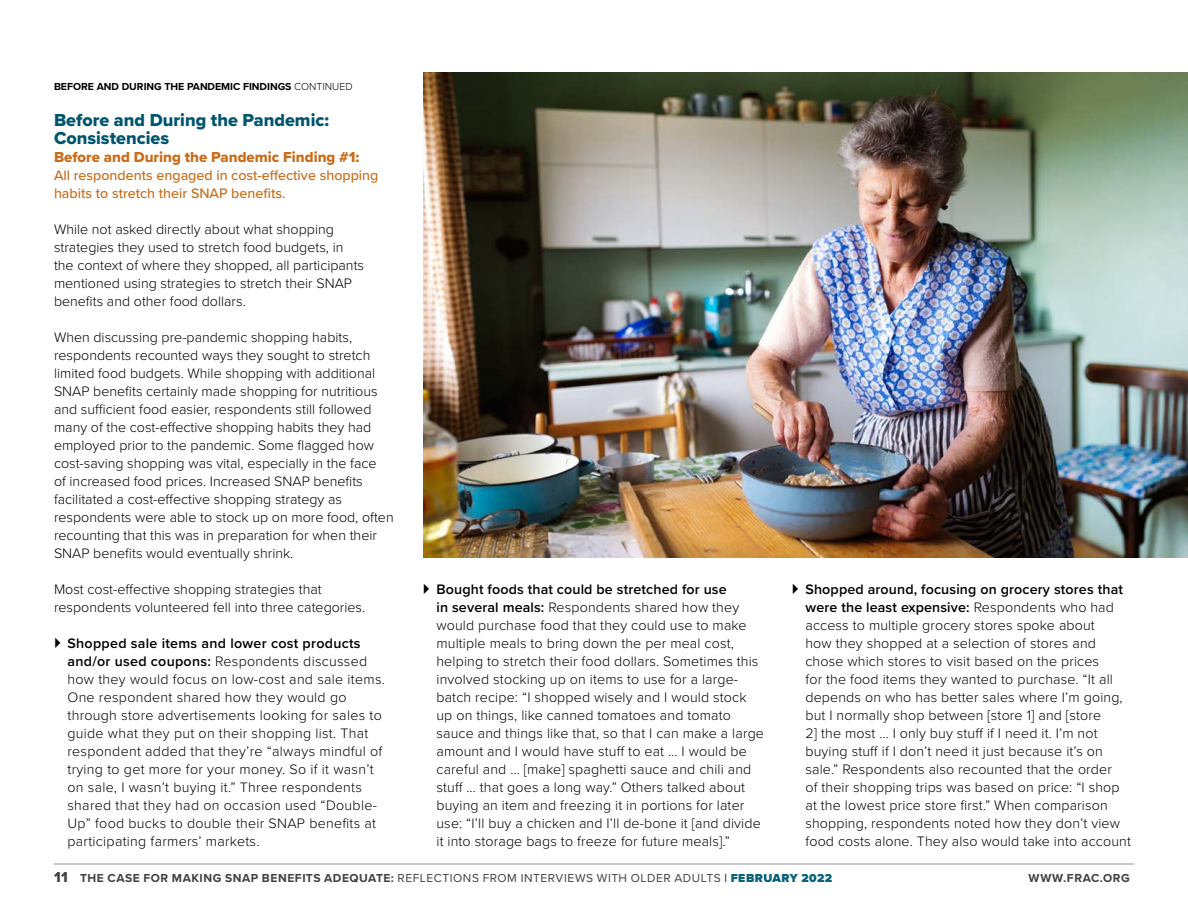
<style>
.page{position:relative;width:1188px;height:918px;background:#fff}
.page>*{position:absolute;margin:0;border:0;box-sizing:border-box;transform-origin:0 0}
.t1{font:18px/18px "Proxima Nova Extrabld";color:#00556e}
.t2{font:15px "Proxima Nova Extrabld";color:#ca6c18}
.t3{font:300 14.25px/18px "Proxima Nova";letter-spacing:.01em;color:#000}
.t4{font:500 14.25px/18px "Proxima Nova";color:#ca6c18}
.t5{font:12px "Proxima Nova";letter-spacing:.045em;color:#414042}
.t6{font:700 12px "Proxima Nova";letter-spacing:.045em;color:#414042}
.t7{font:700 10.5px "Proxima Nova";color:#000}
.s1{font-weight:300}
.s2{font-weight:600}
.s3{font-family:"Proxima Nova Extrabld";font-size:15px}
.s4{font-weight:700}
.s5{font-weight:900;color:#08627b}
</style>
<div class="page">
<hr style="left:54px;top:864px;width:1080px;height:1px;background:#939598">
<img style="left:423px;top:72px;width:765px;height:486px">
<p class="t7" style="left:54px;top:79px;width:300px">BEFORE AND DURING THE PANDEMIC FINDINGS <span class="s1">CONTINUED</span></p>
<p class="t1" style="left:54px;top:111px;width:277px">Before and During the Pandemic:<br>Consistencies</p>
<p class="t2" style="left:54px;top:146px;width:307px">Before and During the Pandemic Finding #1:</p>
<p class="t4" style="left:54px;top:166px;width:326px">All respondents engaged in cost-effective shopping habits to stretch their SNAP benefits.</p>
<p class="t3" style="left:54px;top:219px;width:312px">While not asked directly about what shopping strategies they used to stretch food budgets, in the context of where they shopped, all participants mentioned using strategies to stretch their SNAP benefits and other food dollars.</p>
<p class="t3" style="left:54px;top:327px;width:341px">When discussing pre-pandemic shopping habits, respondents recounted ways they sought to stretch limited food budgets. While shopping with additional SNAP benefits certainly made shopping for nutritious and sufficient food easier, respondents still followed many of the cost-effective shopping habits they had employed prior to the pandemic. Some flagged how cost-saving shopping was vital, especially in the face<br>of increased food prices. Increased SNAP benefits facilitated a cost-effective shopping strategy as respondents were able to stock up on more food, often recounting that this was in preparation for when their SNAP benefits would eventually shrink.</p>
<p class="t3" style="left:54px;top:579px;width:313px">Most cost-effective shopping strategies that respondents volunteered fell into three categories.</p>
<p class="t3" style="left:67px;top:633px;width:319px"><span class="s2">Shopped sale items and lower cost products and/or used coupons:</span> Respondents discussed how they would focus on low-cost and sale items.<br>One respondent shared how they would go through store advertisements looking for sales to guide what they put on their shopping list. That respondent added that they’re “always mindful of trying to get more for your money. So if it wasn’t on sale, I wasn’t buying it.” Three respondents shared that they had on occasion used “Double-Up” food bucks to double their SNAP benefits at participating farmers’ markets.</p>
<p class="t3" style="left:436px;top:579px;width:329px"><span class="s2">Bought foods that could be stretched for use<br>in several meals:</span> Respondents shared how they would purchase food that they could use to make multiple meals to bring down the per meal cost, helping to stretch their food dollars. Sometimes this involved stocking up on items to use for a large&shy;batch recipe: “I shopped wisely and I would stock up on things, like canned tomatoes and tomato sauce and things like that, so that I can make a large amount and I would have stuff to eat … I would be careful and … [make] spaghetti sauce and chili and stuff … that goes a long way.” Others talked about buying an item and freezing it in portions for later use: “I’ll buy a chicken and I’ll de-bone it [and divide it into storage bags to freeze for future meals].”</p>
<p class="t3" style="left:805px;top:579px;width:327px"><span class="s2">Shopped around, focusing on grocery stores that were the least expensive:</span> Respondents who had access to multiple grocery stores spoke about<br>how they shopped at a selection of stores and chose which stores to visit based on the prices<br>for the food items they wanted to purchase. “It all depends on who has better sales where I’m going, but I normally shop between [store 1] and [store<br>2] the most … I only buy stuff if I need it. I’m not buying stuff if I don’t need it just because it’s on sale.” Respondents also recounted that the order<br>of their shopping trips was based on price: “I shop at the lowest price store first.” When comparison shopping, respondents noted how they don’t view food costs alone. They also would take into account</p>
<p class="t5" style="left:54px;top:869px;width:780px"><span class="s3">11</span> <span class="s4">THE CASE FOR MAKING SNAP BENEFITS ADEQUATE:</span> REFLECTIONS FROM INTERVIEWS WITH OLDER ADULTS <span class="s4">|</span> <span class="s5">FEBRUARY 2022</span></p>
<p class="t6" style="left:1028px;top:869px;width:103px">WWW.FRAC.ORG</p>
</div>
